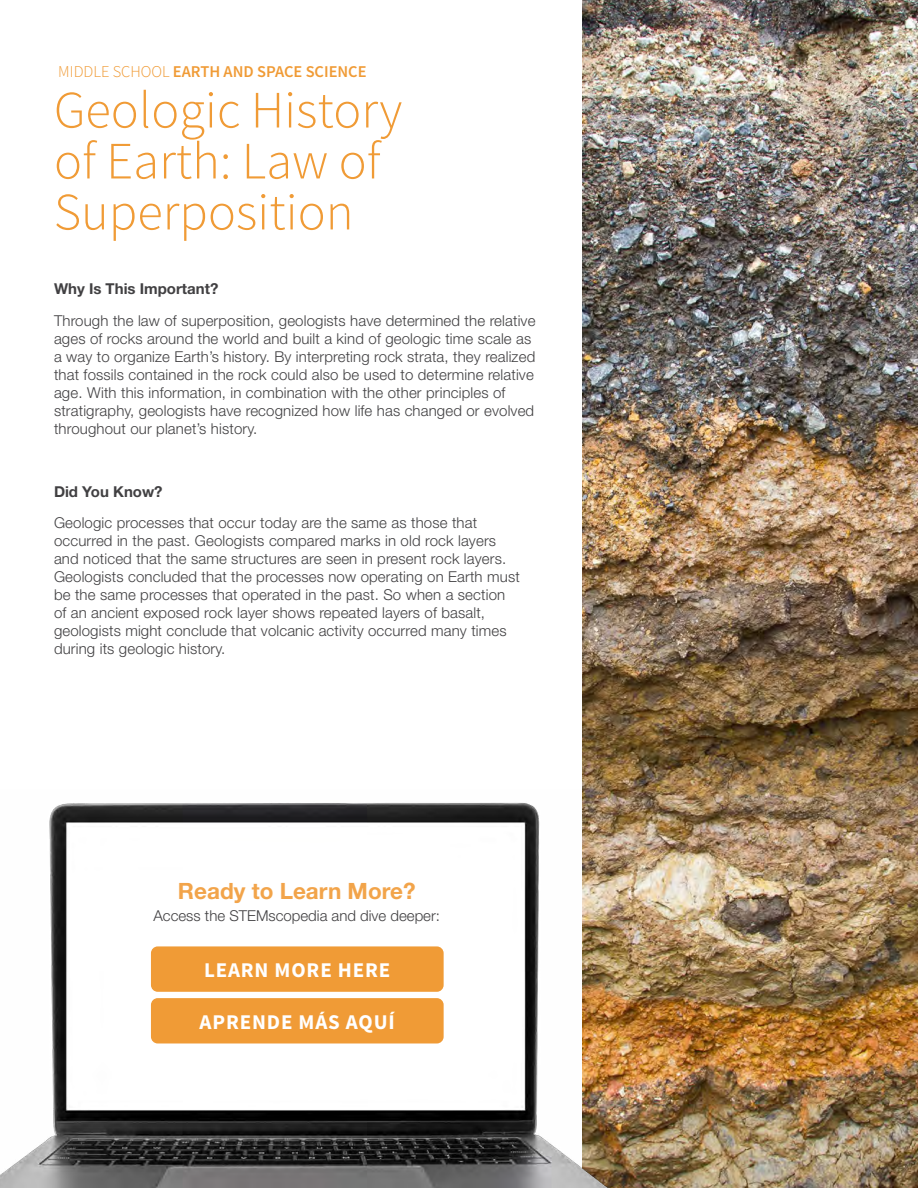
<style>
.page{position:relative;width:918px;height:1188px;background:#fff}
.page>*{position:absolute;margin:0;border:0;box-sizing:border-box;transform-origin:0 0}
.t1{font:300 52.5px/51px "Source Sans Pro";color:#f09b36}
.t2{font:700 22.5px "Helvetica Neue";color:#f2a44a}
.t3{font:700 21px "Source Sans Pro";letter-spacing:.04em;color:#fff}
.t4{font:600 16.5px "Source Sans Pro";color:#f09b36}
.t5{font:300 15px/18px "Helvetica Neue";letter-spacing:.01em;color:#414042}
.t6{font:700 15px "Helvetica Neue";color:#414042}
.s1{font-weight:300}
</style>
<div class="page">
<img style="left:582px;top:0;width:336px;height:1188px">
<img style="left:0;top:789px;width:743px;height:399px">
<div style="left:151px;top:946px;width:293px;height:46px;background:#f09b36;border-radius:7px"></div>
<div style="left:151px;top:998px;width:293px;height:45px;background:#f09b36;border-radius:7px"></div>
<p class="t4" style="left:58px;top:61px;width:310px"><span class="s1">MIDDLE SCHOOL</span> EARTH AND SPACE SCIENCE</p>
<h1 class="t1" style="left:54px;top:85px;width:350px">Geologic History of Earth: Law of<br>Superposition</h1>
<p class="t6" style="left:54px;top:280px;width:166px">Why Is This Important?</p>
<p class="t5" style="left:54px;top:311px;width:483px">Through the law of superposition, geologists have determined the relative ages of rocks around the world and built a kind of geologic time scale as a way to organize Earth’s history. By interpreting rock strata, they realized that fossils contained in the rock could also be used to determine relative age. With this information, in combination with the other principles of stratigraphy, geologists have recognized how life has changed or evolved throughout our planet’s history.</p>
<p class="t6" style="left:54px;top:482px;width:110px">Did You Know?</p>
<p class="t5" style="left:54px;top:514px;width:467px">Geologic processes that occur today are the same as those that occurred in the past. Geologists compared marks in old rock layers and noticed that the same structures are seen in present rock layers.<br>Geologists concluded that the processes now operating on Earth must be the same processes that operated in the past. So when a section of an ancient exposed rock layer shows repeated layers of basalt, geologists might conclude that volcanic activity occurred many times during its geologic history.</p>
<h2 class="t2" style="left:178px;top:877px;width:239px">Ready to Learn More?</h2>
<p class="t5" style="left:154px;top:907px;width:288px">Access the STEMscopedia and dive deeper:</p>
<h3 class="t3" style="left:204px;top:957px;width:188px">LEARN MORE HERE</h3>
<h3 class="t3" style="left:200px;top:1008px;width:197px">APRENDE MÁS AQUÍ</h3>
</div>
